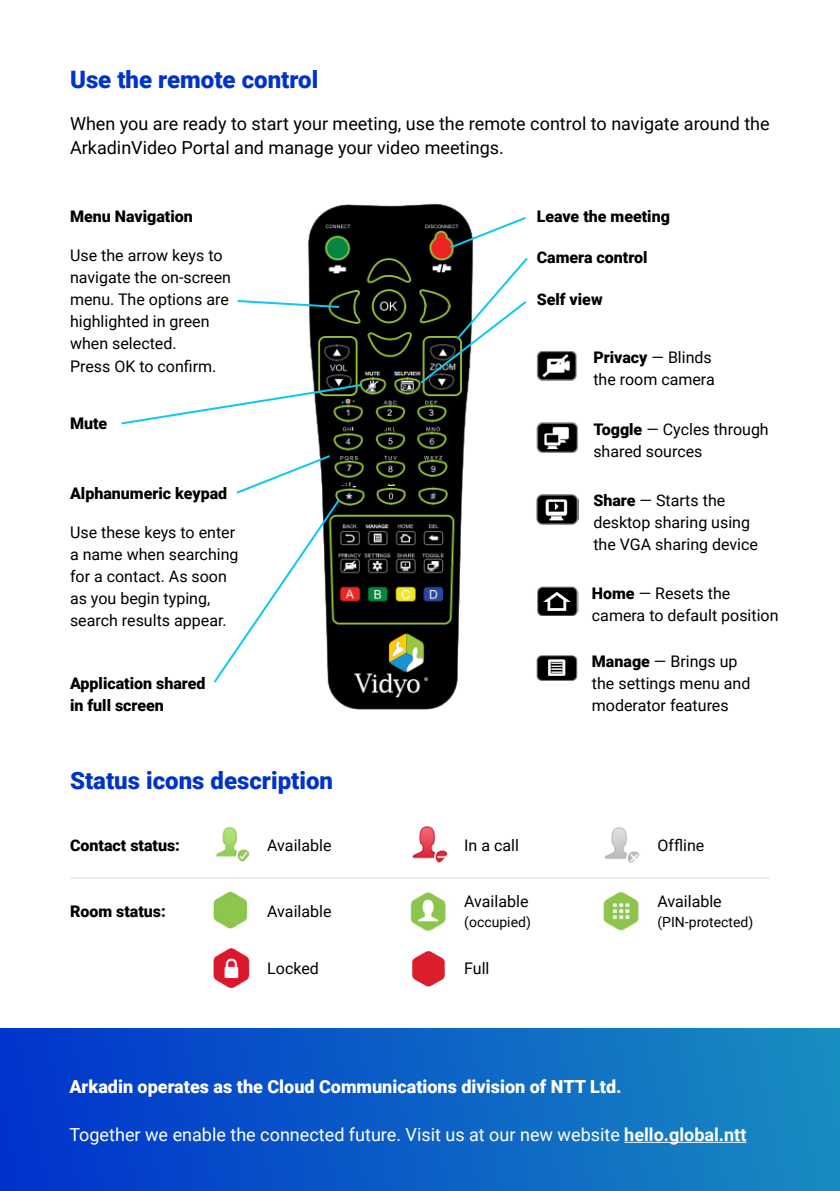
<style>
.page{position:relative;width:840px;height:1191px;background:#fff}
.page>*{position:absolute;margin:0;border:0;box-sizing:border-box;transform-origin:0 0}
.Headers{font:900 24px "Roboto";color:#03c}
.T1{font:18px/24px "Roboto";color:#000}
.Body{font:18px "Roboto";color:#fff}
.Body-2{font:900 18px "Roboto";color:#fff}
.T1-2{font:16px/22px "Roboto";color:#000}
.T1-3{font:900 16px/22px "Roboto";color:#000}
.T1-4{font:14px "Roboto";color:#000}
.s1{font-weight:900}
.s2{font-weight:700}
</style>
<div class="page">
<img style="left:308px;top:203px;width:161px;height:507px">
<svg style="left:237px;top:299px;width:104px;height:10px"></svg>
<svg style="left:121px;top:382px;width:243px;height:44px"></svg>
<svg style="left:418px;top:215px;width:110px;height:170px"></svg>
<img style="left:537px;top:586px;width:41px;height:29px">
<img style="left:536px;top:655px;width:42px;height:25px">
<img style="left:536px;top:494px;width:42px;height:30px">
<img style="left:536px;top:423px;width:42px;height:29px">
<img style="left:536px;top:351px;width:41px;height:30px">
<svg style="left:213px;top:453px;width:129px;height:232px"></svg>
<img style="left:215px;top:826px;width:35px;height:36px">
<img style="left:412px;top:951px;width:33px;height:36px">
<img style="left:412px;top:825px;width:36px;height:38px">
<img style="left:410px;top:892px;width:36px;height:39px">
<img style="left:599px;top:823px;width:43px;height:42px;border-radius:21px">
<img style="left:603px;top:892px;width:36px;height:39px">
<img style="left:213px;top:891px;width:35px;height:38px">
<img style="left:210px;top:946px;width:42px;height:43px;border-radius:21px">
<hr style="left:70px;top:877px;width:699px;height:2px;background:#e6f2fb">
<div style="left:0;top:1028px;width:839px;height:163px;background:linear-gradient(to right,#0032cc,#198dc0)"></div>
<hr style="left:624px;top:1141px;width:122px;height:1px;background:#fff">
<p class="Headers" style="left:70px;top:63px;width:249px">Use the remote control</p>
<p class="T1" style="left:70px;top:111px;width:700px">When you are ready to start your meeting, use the remote control to navigate around the<br>ArkadinVideo Portal and manage your video meetings.</p>
<p class="T1-3" style="left:70px;top:205px;width:124px">Menu Navigation</p>
<p class="T1-2" style="left:70px;top:244px;width:162px">Use the arrow keys to navigate the on-screen menu. The options are highlighted in green when selected.<br>Press OK to confirm.</p>
<p class="T1-3" style="left:70px;top:412px;width:39px">Mute</p>
<p class="T1-3" style="left:70px;top:481px;width:159px">Alphanumeric keypad</p>
<p class="T1-2" style="left:70px;top:520px;width:170px">Use these keys to enter a name when searching for a contact. As soon as you begin typing, search results appear.</p>
<p class="T1-3" style="left:70px;top:671px;width:137px">Application shared in full screen</p>
<p class="Headers" style="left:70px;top:764px;width:264px">Status icons description</p>
<p class="T1-3" style="left:70px;top:833px;width:111px">Contact status:</p>
<p class="T1-3" style="left:70px;top:899px;width:97px">Room status:</p>
<p class="T1-2" style="left:267px;top:833px;width:66px">Available</p>
<p class="T1-2" style="left:267px;top:899px;width:66px">Available</p>
<p class="T1-3" style="left:536px;top:205px;width:135px">Leave the meeting</p>
<p class="T1-3" style="left:536px;top:246px;width:112px">Camera control</p>
<p class="T1-3" style="left:536px;top:288px;width:67px">Self view</p>
<p class="T1-2" style="left:593px;top:346px;width:123px"><span class="s1">Privacy</span> — Blinds the room camera</p>
<p class="T1-2" style="left:593px;top:418px;width:177px"><span class="s1">Toggle</span> — Cycles through shared sources</p>
<p class="T1-2" style="left:593px;top:488px;width:166px"><span class="s1">Share</span> — Starts the desktop sharing using the VGA sharing device</p>
<p class="T1-2" style="left:591px;top:581px;width:188px"><span class="s1">Home</span> — Resets the camera to default position</p>
<p class="T1-2" style="left:464px;top:833px;width:56px">In a call</p>
<p class="T1-2" style="left:464px;top:889px;width:66px">Available</p>
<p class="T1-4" style="left:464px;top:912px;width:68px">(occupied)</p>
<p class="T1-2" style="left:591px;top:650px;width:160px"><span class="s1">Manage</span> — Brings up the settings menu and moderator features</p>
<p class="T1-2" style="left:657px;top:833px;width:48px">Offline</p>
<p class="T1-2" style="left:657px;top:889px;width:66px">Available</p>
<p class="T1-4" style="left:657px;top:912px;width:97px">(PIN-protected)</p>
<p class="T1-2" style="left:267px;top:957px;width:53px">Locked</p>
<p class="T1-2" style="left:464px;top:957px;width:27px">Full</p>
<p class="Body-2" style="left:69px;top:1074px;width:553px">Arkadin operates as the Cloud Communications division of NTT Ltd.</p>
<p class="Body" style="left:69px;top:1122px;width:678px">Together we enable the connected future. Visit us at our new website <span class="s2">hello.global.ntt</span></p>
</div>
